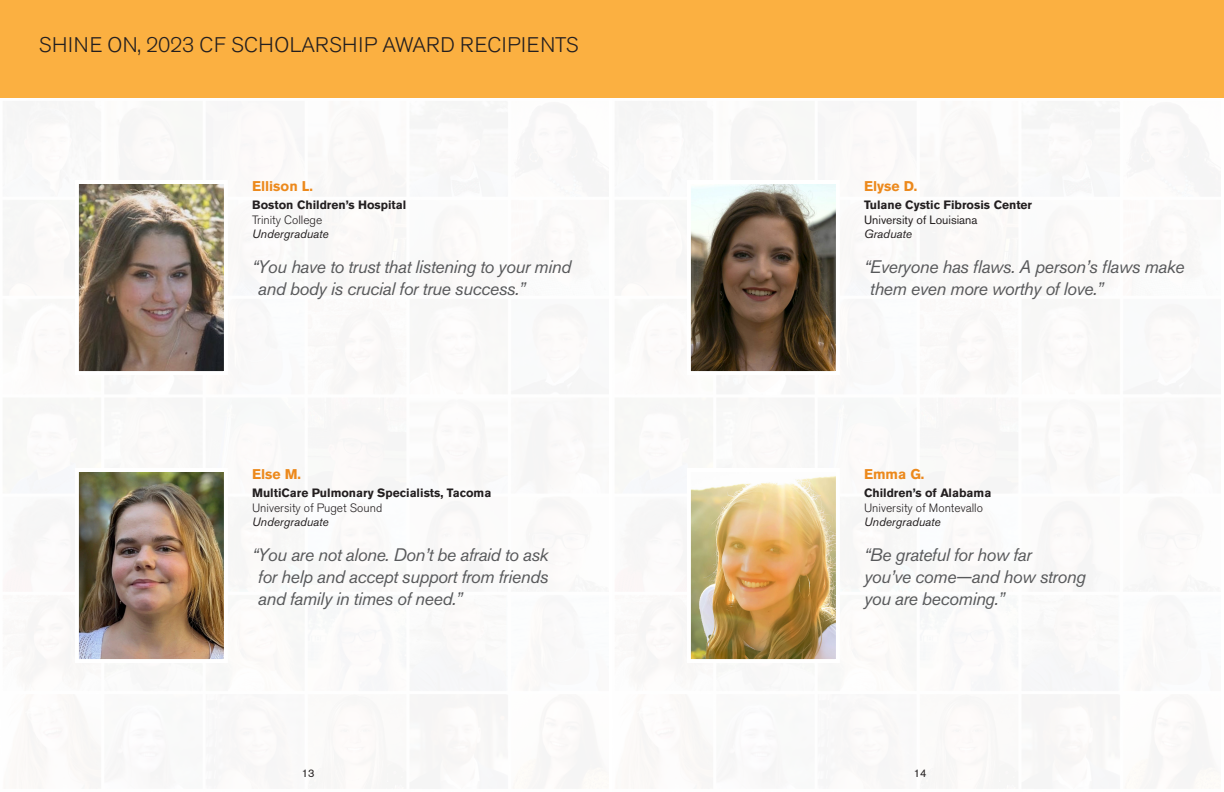
<style>
.page{position:relative;width:1224px;height:792px;background:#fff}
.page>*{position:absolute;margin:0;border:0;box-sizing:border-box;transform-origin:0 0}
.t1{font:300 21px "Akzidenz Grotesk Pro";letter-spacing:.02em;color:#231f20}
.t2{font:italic 18px/21.6px "Akzidenz Grotesk Pro";letter-spacing:-.025em;color:#58595b}
.t3{font:700 14px "Akzidenz Grotesk Pro";color:#ec891c}
.t4{font:700 12px "Akzidenz Grotesk Pro";color:#231f20}
.t5{font:300 12px "Akzidenz Grotesk Pro";color:#231f20}
.t6{font:italic 12px "Akzidenz Grotesk Pro";color:#231f20}
.t7{font:12px "Akzidenz Grotesk Pro";color:#231f20}
.t8{font:11px "Akzidenz Grotesk Pro";color:#231f20}
</style>
<div class="page">
<div style="left:0;top:0;width:621px;height:97px;background:#fbb041"></div>
<div style="left:603px;top:0;width:621px;height:97px;background:#fbb041"></div>
<img style="left:78px;top:472px;width:146px;height:187px">
<img style="left:78px;top:184px;width:146px;height:188px">
<img style="left:690px;top:184px;width:146px;height:188px">
<img style="left:690px;top:476px;width:146px;height:184px">
<p class="t1" style="left:39px;top:31px;width:541px">SHINE ON, 2023 CF SCHOLARSHIP AWARD RECIPIENTS</p>
<p class="t3" style="left:252px;top:177px;width:62px">Ellison L.</p>
<p class="t4" style="left:252px;top:197px;width:156px">Boston Children’s Hospital</p>
<p class="t5" style="left:252px;top:212px;width:72px">Trinity College</p>
<p class="t6" style="left:252px;top:226px;width:78px">Undergraduate</p>
<p class="t2" style="left:258px;top:256px;width:315px;text-indent:-6px">“You have to trust that listening to your mind and body is crucial for true success.”</p>
<p class="t3" style="left:252px;top:465px;width:51px">Else M.</p>
<p class="t4" style="left:252px;top:485px;width:241px">MultiCare Pulmonary Specialists, Tacoma</p>
<p class="t5" style="left:252px;top:500px;width:132px">University of Puget Sound</p>
<p class="t6" style="left:252px;top:514px;width:78px">Undergraduate</p>
<p class="t2" style="left:258px;top:544px;width:292px;text-align:justify;text-indent:-6px">“You are not alone. Don’t be afraid to ask for help and accept support from friends and family in times of need.”</p>
<p class="t3" style="left:864px;top:177px;width:55px">Elyse D.</p>
<p class="t4" style="left:864px;top:197px;width:170px">Tulane Cystic Fibrosis Center</p>
<p class="t7" style="left:864px;top:212px;width:115px">University of Louisiana</p>
<p class="t6" style="left:864px;top:226px;width:50px">Graduate</p>
<p class="t2" style="left:870px;top:256px;width:316px;text-indent:-6px">“Everyone has flaws. A person’s flaws make them even more worthy of love.”</p>
<p class="t3" style="left:864px;top:465px;width:62px">Emma G.</p>
<p class="t4" style="left:864px;top:485px;width:129px">Children’s of Alabama</p>
<p class="t5" style="left:864px;top:500px;width:120px">University of Montevallo</p>
<p class="t6" style="left:864px;top:514px;width:78px">Undergraduate</p>
<p class="t2" style="left:864px;top:544px;width:223px">“Be grateful for how far<br>you’ve come—and how strong you are becoming.”</p>
<p class="t8" style="left:302px;top:766px;width:14px">13</p>
<p class="t8" style="left:914px;top:766px;width:14px">14</p>
</div>
